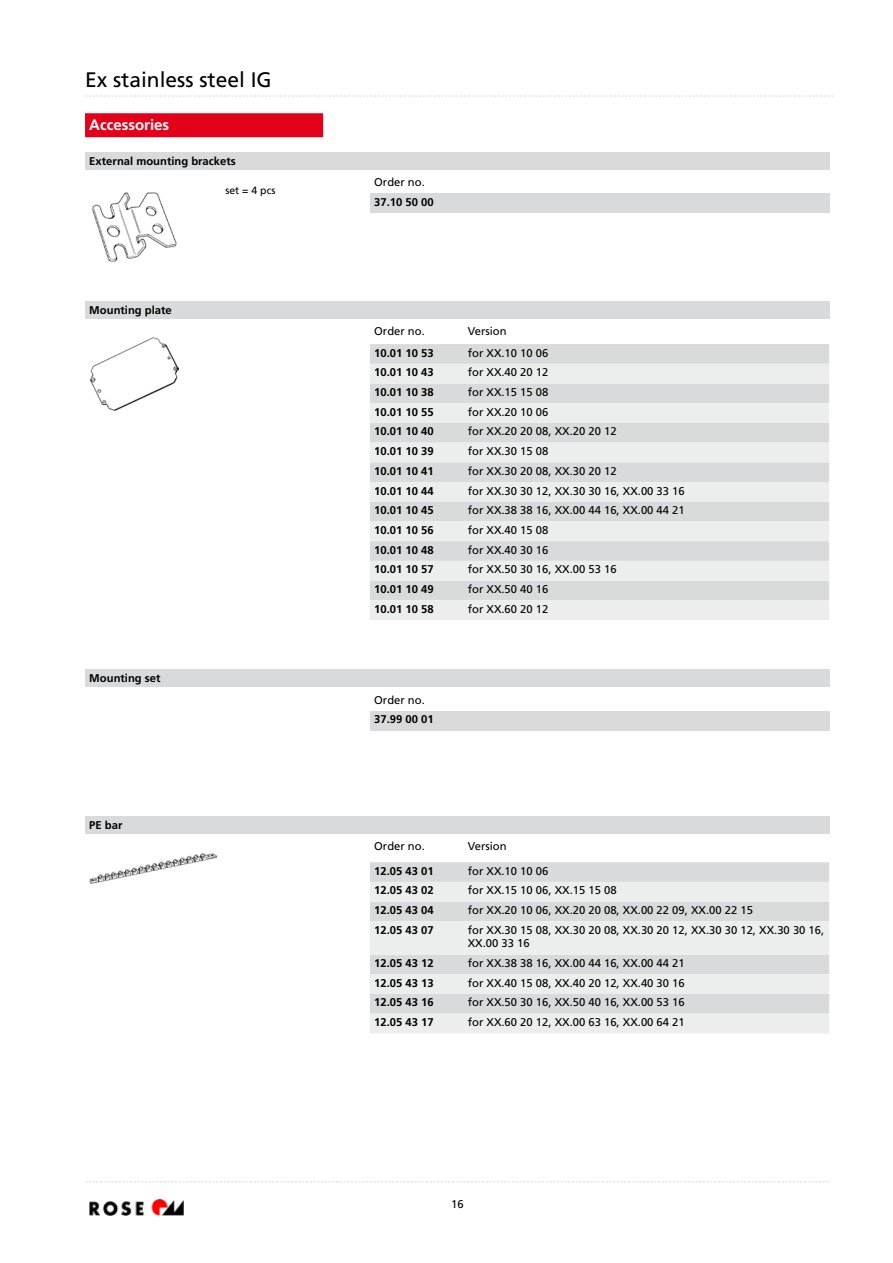
<style>
.page{position:relative;width:893px;height:1263px;background:#fff}
.page>*{position:absolute;margin:0;border:0;box-sizing:border-box;transform-origin:0 0}
.t1{font:21px "Frutiger";color:#000}
.t2{font:700 15px "Frutiger";color:#fff}
.t3{font:11.25px/13.5px "Frutiger";color:#000}
.t4{font:700 11.25px "Frutiger";color:#000}
.t5{font:10.5px "Frutiger";color:#000}
</style>
<div class="page">
<img style="left:89px;top:1199px;width:95px;height:16px">
<svg style="left:85px;top:1181px;width:744px;height:1px"></svg>
<div style="left:85px;top:113px;width:238px;height:24px;background:#e2001a"></div>
<div style="left:370px;top:193px;width:459px;height:20px;background:#d9dadb"></div>
<img style="left:92px;top:192px;width:85px;height:70px">
<div style="left:85px;top:152px;width:744px;height:17px;background:#d9dadb"></div>
<div style="left:370px;top:344px;width:459px;height:20px;background:#d9dadb"></div>
<svg style="left:370px;top:364px;width:459px;height:256px;background:#e3e4e4"></svg>
<img style="left:89px;top:337px;width:90px;height:74px">
<div style="left:85px;top:301px;width:744px;height:17px;background:#d9dadb"></div>
<div style="left:370px;top:711px;width:459px;height:19px;background:#d9dadb"></div>
<div style="left:85px;top:670px;width:744px;height:17px;background:#d9dadb"></div>
<svg style="left:85px;top:96px;width:748px;height:1px"></svg>
<div style="left:370px;top:862px;width:459px;height:20px;background:#d9dadb"></div>
<svg style="left:370px;top:882px;width:459px;height:151px;background:#e4e5e6"></svg>
<img style="left:89px;top:853px;width:128px;height:31px">
<div style="left:85px;top:816px;width:744px;height:17px;background:#d9dadb"></div>
<h1 class="t1" style="left:85px;top:68px;width:188px">Ex stainless steel IG</h1>
<h2 class="t2" style="left:89px;top:116px;width:81px">Accessories</h2>
<p class="t4" style="left:89px;top:154px;width:148px">External mounting brackets</p>
<p class="t4" style="left:89px;top:303px;width:84px">Mounting plate</p>
<p class="t5" style="left:225px;top:184px;width:52px">set = 4 pcs</p>
<p class="t4" style="left:89px;top:672px;width:73px">Mounting set</p>
<p class="t4" style="left:89px;top:818px;width:35px">PE bar</p>
<p class="t3" style="left:374px;top:175px;width:52px">Order no.</p>
<p class="t4" style="left:374px;top:195px;width:61px">37.10 50 00</p>
<p class="t3" style="left:374px;top:324px;width:52px">Order no.</p>
<p class="t3" style="left:468px;top:324px;width:40px">Version</p>
<p class="t4" style="left:374px;top:346px;width:61px">10.01 10 53</p>
<p class="t3" style="left:468px;top:346px;width:82px">for XX.10 10 06</p>
<p class="t4" style="left:374px;top:366px;width:61px">10.01 10 43</p>
<p class="t3" style="left:468px;top:366px;width:82px">for XX.40 20 12</p>
<p class="t4" style="left:374px;top:385px;width:61px">10.01 10 38</p>
<p class="t3" style="left:468px;top:385px;width:82px">for XX.15 15 08</p>
<p class="t4" style="left:374px;top:405px;width:61px">10.01 10 55</p>
<p class="t3" style="left:468px;top:405px;width:82px">for XX.20 10 06</p>
<p class="t4" style="left:374px;top:425px;width:61px">10.01 10 40</p>
<p class="t3" style="left:468px;top:425px;width:150px">for XX.20 20 08, XX.20 20 12</p>
<p class="t4" style="left:374px;top:445px;width:61px">10.01 10 39</p>
<p class="t3" style="left:468px;top:444px;width:82px">for XX.30 15 08</p>
<p class="t4" style="left:374px;top:464px;width:61px">10.01 10 41</p>
<p class="t3" style="left:468px;top:464px;width:150px">for XX.30 20 08, XX.30 20 12</p>
<p class="t4" style="left:374px;top:484px;width:61px">10.01 10 44</p>
<p class="t3" style="left:468px;top:484px;width:219px">for XX.30 30 12, XX.30 30 16, XX.00 33 16</p>
<p class="t4" style="left:374px;top:504px;width:61px">10.01 10 45</p>
<p class="t3" style="left:468px;top:503px;width:219px">for XX.38 38 16, XX.00 44 16, XX.00 44 21</p>
<p class="t4" style="left:374px;top:523px;width:61px">10.01 10 56</p>
<p class="t3" style="left:468px;top:523px;width:82px">for XX.40 15 08</p>
<p class="t4" style="left:374px;top:543px;width:61px">10.01 10 48</p>
<p class="t3" style="left:468px;top:543px;width:82px">for XX.40 30 16</p>
<p class="t4" style="left:374px;top:563px;width:61px">10.01 10 57</p>
<p class="t3" style="left:468px;top:563px;width:150px">for XX.50 30 16, XX.00 53 16</p>
<p class="t4" style="left:374px;top:582px;width:61px">10.01 10 49</p>
<p class="t3" style="left:468px;top:582px;width:82px">for XX.50 40 16</p>
<p class="t4" style="left:374px;top:602px;width:61px">10.01 10 58</p>
<p class="t3" style="left:468px;top:602px;width:82px">for XX.60 20 12</p>
<p class="t3" style="left:374px;top:693px;width:52px">Order no.</p>
<p class="t4" style="left:374px;top:713px;width:61px">37.99 00 01</p>
<p class="t3" style="left:374px;top:839px;width:52px">Order no.</p>
<p class="t3" style="left:468px;top:839px;width:40px">Version</p>
<p class="t4" style="left:374px;top:864px;width:61px">12.05 43 01</p>
<p class="t3" style="left:468px;top:864px;width:82px">for XX.10 10 06</p>
<p class="t4" style="left:374px;top:884px;width:61px">12.05 43 02</p>
<p class="t3" style="left:468px;top:884px;width:150px">for XX.15 10 06, XX.15 15 08</p>
<p class="t4" style="left:374px;top:903px;width:61px">12.05 43 04</p>
<p class="t3" style="left:468px;top:903px;width:287px">for XX.20 10 06, XX.20 20 08, XX.00 22 09, XX.00 22 15</p>
<p class="t4" style="left:374px;top:923px;width:61px">12.05 43 07</p>
<p class="t3" style="left:468px;top:923px;width:358px">for XX.30 15 08, XX.30 20 08, XX.30 20 12, XX.30 30 12, XX.30 30 16,<br>XX.00 33 16</p>
<p class="t4" style="left:374px;top:956px;width:61px">12.05 43 12</p>
<p class="t3" style="left:468px;top:956px;width:219px">for XX.38 38 16, XX.00 44 16, XX.00 44 21</p>
<p class="t4" style="left:374px;top:976px;width:61px">12.05 43 13</p>
<p class="t3" style="left:468px;top:976px;width:219px">for XX.40 15 08, XX.40 20 12, XX.40 30 16</p>
<p class="t4" style="left:374px;top:996px;width:61px">12.05 43 16</p>
<p class="t3" style="left:468px;top:996px;width:219px">for XX.50 30 16, XX.50 40 16, XX.00 53 16</p>
<p class="t4" style="left:374px;top:1015px;width:61px">12.05 43 17</p>
<p class="t3" style="left:468px;top:1015px;width:219px">for XX.60 20 12, XX.00 63 16, XX.00 64 21</p>
<p class="t3" style="left:451px;top:1197px;width:14px">16</p>
</div>
